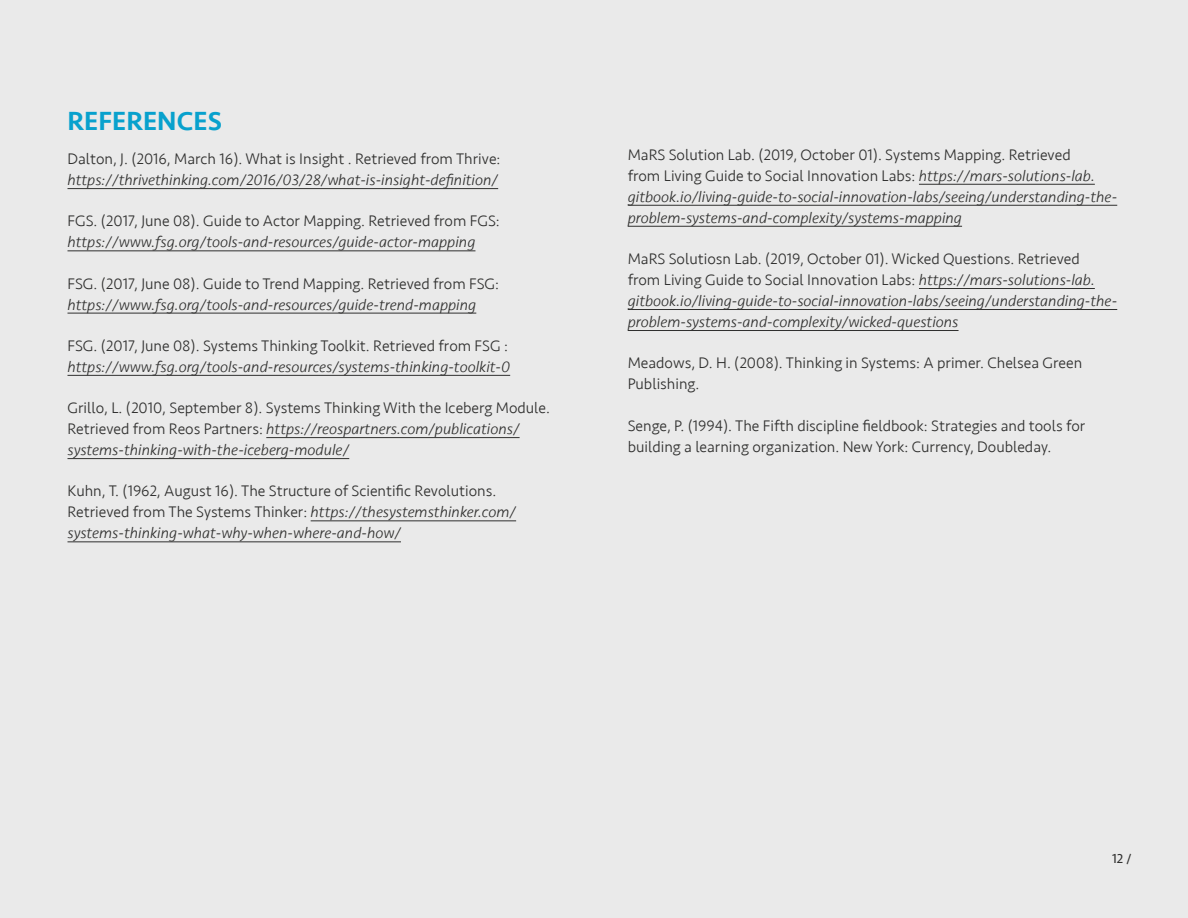
<style>
.page{position:relative;width:1188px;height:918px;background:#eaeaea}
.page>*{position:absolute;margin:0;border:0;box-sizing:border-box;transform-origin:0 0}
.t1{font:500 27px "Seravek";color:#08a1cd}
.t2{font:300 15.75px/21px "Seravek";color:#30302f}
.t3{font:italic 300 15.75px/21px "Seravek";color:#30302f}
.t4{font:13.5px "Seravek";color:#30302f}
.s1{font-style:italic}
.s2{font-style:normal}
</style>
<div class="page">
<hr style="left:68px;top:188px;width:430px;height:1px;background:#30302f">
<hr style="left:68px;top:251px;width:407px;height:1px;background:#30302f">
<hr style="left:68px;top:313px;width:408px;height:1px;background:#30302f">
<hr style="left:68px;top:375px;width:442px;height:1px;background:#30302f">
<hr style="left:266px;top:437px;width:254px;height:1px;background:#30302f">
<hr style="left:68px;top:458px;width:281px;height:1px;background:#30302f">
<hr style="left:311px;top:521px;width:205px;height:1px;background:#30302f">
<hr style="left:68px;top:542px;width:333px;height:1px;background:#30302f">
<hr style="left:919px;top:184px;width:176px;height:1px;background:#30302f">
<hr style="left:628px;top:205px;width:489px;height:1px;background:#30302f">
<hr style="left:628px;top:226px;width:334px;height:1px;background:#30302f">
<hr style="left:919px;top:288px;width:176px;height:1px;background:#30302f">
<hr style="left:628px;top:309px;width:489px;height:1px;background:#30302f">
<hr style="left:628px;top:330px;width:331px;height:1px;background:#30302f">
<h1 class="t1" style="left:68px;top:104px;width:156px">REFERENCES</h1>
<p class="t2" style="left:68px;top:149px;width:434px">Dalton, J. (2016, March 16). What is Insight . Retrieved from Thrive:</p>
<p class="t3" style="left:68px;top:170px;width:432px">https://thrivethinking.com/2016/03/28/what-is-insight-definition/</p>
<p class="t2" style="left:68px;top:211px;width:434px">FGS. (2017, June 08). Guide to Actor Mapping. Retrieved from FGS:</p>
<p class="t3" style="left:68px;top:232px;width:409px">https://www.fsg.org/tools-and-resources/guide-actor-mapping</p>
<p class="t2" style="left:68px;top:273px;width:433px">FSG. (2017, June 08). Guide to Trend Mapping. Retrieved from FSG:</p>
<p class="t3" style="left:68px;top:294px;width:410px">https://www.fsg.org/tools-and-resources/guide-trend-mapping</p>
<p class="t2" style="left:68px;top:335px;width:442px">FSG. (2017, June 08). Systems Thinking Toolkit. Retrieved from FSG :</p>
<p class="t3" style="left:68px;top:356px;width:444px">https://www.fsg.org/tools-and-resources/systems-thinking-toolkit-0</p>
<p class="t2" style="left:68px;top:398px;width:484px">Grillo, L. (2010, September 8). Systems Thinking With the Iceberg Module.<br>Retrieved from Reos Partners: <span class="s1">https://reospartners.com/publications/ systems-thinking-with-the-iceberg-module/</span></p>
<p class="t2" style="left:68px;top:481px;width:450px">Kuhn, T. (1962, August 16). The Structure of Scientific Revolutions.<br>Retrieved from The Systems Thinker: <span class="s1">https://thesystemsthinker.com/ systems-thinking-what-why-when-where-and-how/</span></p>
<p class="t3" style="left:628px;top:144px;width:491px"><span class="s2">MaRS Solution Lab. (2019, October 01). Systems Mapping. Retrieved<br>from Living Guide to Social Innovation Labs:</span> https://mars-solutions-lab. gitbook.io/living-guide-to-social-innovation-labs/seeing/understanding-the&shy;problem-systems-and-complexity/systems-mapping</p>
<p class="t3" style="left:628px;top:249px;width:491px"><span class="s2">MaRS Solutiosn Lab. (2019, October 01). Wicked Questions. Retrieved<br>from Living Guide to Social Innovation Labs:</span> https://mars-solutions-lab. gitbook.io/living-guide-to-social-innovation-labs/seeing/understanding-the&shy;problem-systems-and-complexity/wicked-questions</p>
<p class="t2" style="left:628px;top:353px;width:456px">Meadows, D. H. (2008). Thinking in Systems: A primer. Chelsea Green<br>Publishing.</p>
<p class="t2" style="left:628px;top:415px;width:459px">Senge, P. (1994). The Fifth discipline fieldbook: Strategies and tools for building a learning organization. New York: Currency, Doubleday.</p>
<p class="t4" style="left:1112px;top:848px;width:21px">12 /</p>
</div>
